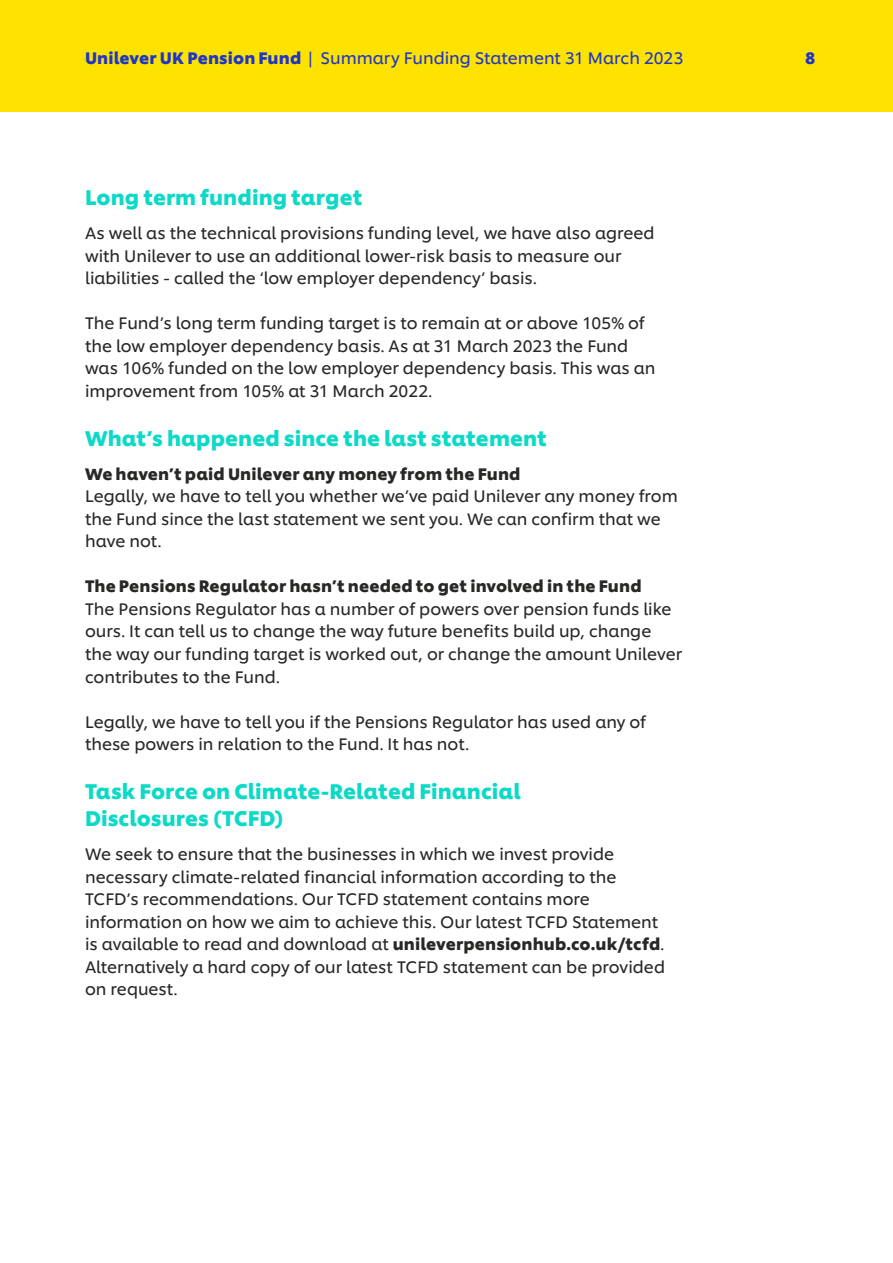
<style>
.page{position:relative;width:893px;height:1263px;background:#fff}
.page>*{position:absolute;margin:0;border:0;box-sizing:border-box;transform-origin:0 0}
.t1{font:700 21px/27px "Unilever Shilling";letter-spacing:.005em;color:#0dd9c7}
.t2{font:16.5px/22.5px "Unilever Shilling";color:#282827}
.t3{font:700 16.5px "Unilever Shilling";letter-spacing:.01em;color:#282827}
.t4{font:16.5px "Unilever Shilling";color:#1f36c7}
.t5{font:700 16.5px "Unilever Shilling";color:#1f36c7}
.s1{font-weight:700}
</style>
<div class="page">
<div style="left:0;top:0;width:893px;height:112px;background:#ffe300"></div>
<p class="t4" style="left:85px;top:46px;width:600px"><span class="s1">Unilever UK Pension Fund</span> | Summary Funding Statement 31 March 2023</p>
<p class="t5" style="left:805px;top:45px;width:12px">8</p>
<p class="t1" style="left:85px;top:182px;width:279px">Long term funding target</p>
<p class="t2" style="left:85px;top:221px;width:571px">As well as the technical provisions funding level, we have also agreed with Unilever to use an additional lower-risk basis to measure our liabilities - called the ‘low employer dependency’ basis.</p>
<p class="t2" style="left:85px;top:311px;width:572px">The Fund’s long term funding target is to remain at or above 105% of the low employer dependency basis. As at 31 March 2023 the Fund was 106% funded on the low employer dependency basis. This was an improvement from 105% at 31 March 2022.</p>
<p class="t1" style="left:85px;top:423px;width:463px">What’s happened since the last statement</p>
<p class="t3" style="left:85px;top:461px;width:437px">We haven’t paid Unilever any money from the Fund</p>
<p class="t2" style="left:85px;top:484px;width:594px">Legally, we have to tell you whether we’ve paid Unilever any money from the Fund since the last statement we sent you. We can confirm that we have not.</p>
<p class="t3" style="left:85px;top:573px;width:558px">The Pensions Regulator hasn’t needed to get involved in the Fund</p>
<p class="t2" style="left:85px;top:596px;width:598px">The Pensions Regulator has a number of powers over pension funds like ours. It can tell us to change the way future benefits build up, change the way our funding target is worked out, or change the amount Unilever contributes to the Fund.</p>
<p class="t2" style="left:85px;top:709px;width:562px">Legally, we have to tell you if the Pensions Regulator has used any of these powers in relation to the Fund. It has not.</p>
<p class="t1" style="left:85px;top:776px;width:437px">Task Force on Climate-Related Financial<br>Disclosures (TCFD)</p>
<p class="t2" style="left:85px;top:842px;width:582px">We seek to ensure that the businesses in which we invest provide necessary climate-related financial information according to the TCFD’s recommendations. Our TCFD statement contains more information on how we aim to achieve this. Our latest TCFD Statement is available to read and download at <span class="s1">unileverpensionhub.co.uk/tcfd</span>.<br>Alternatively a hard copy of our latest TCFD statement can be provided on request.</p>
</div>
